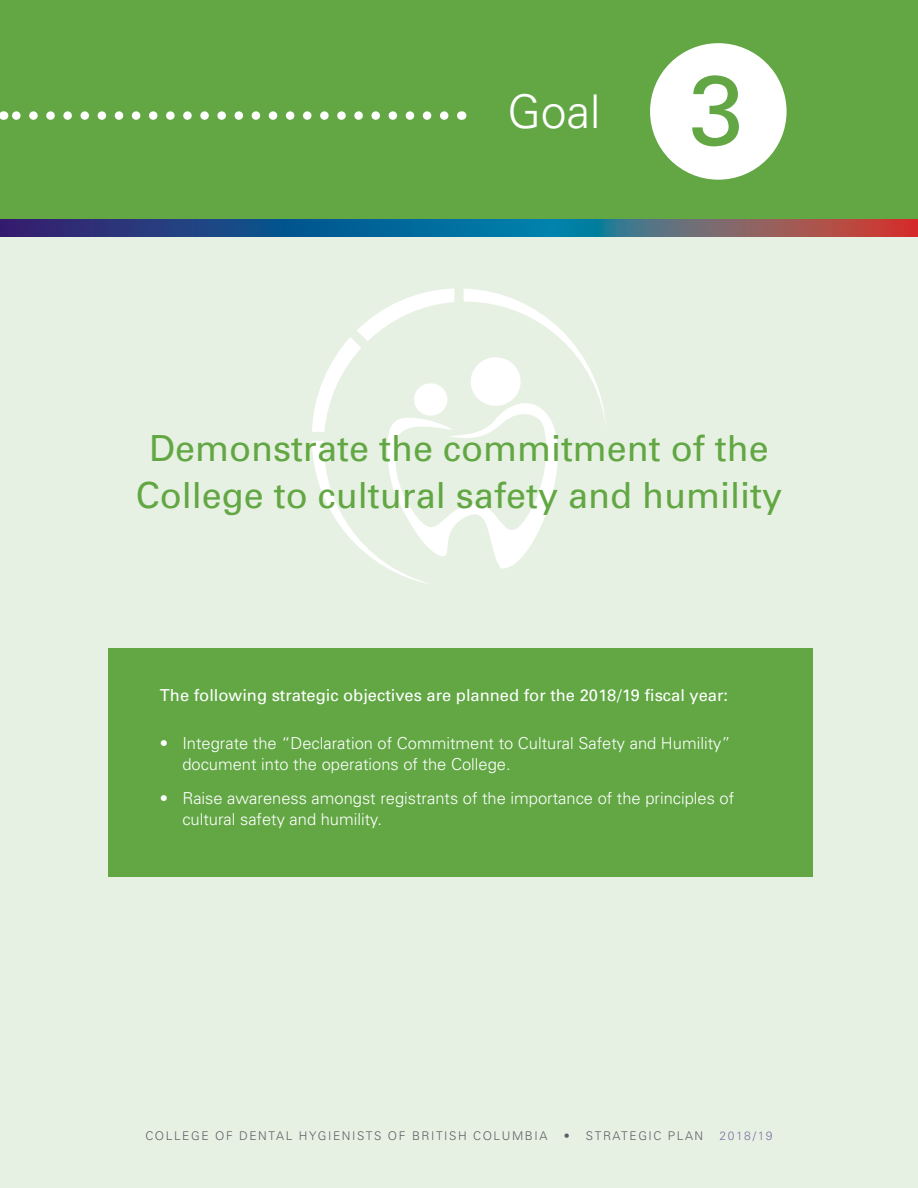
<style>
.page{position:relative;width:918px;height:1188px;background:#fff}
.page>*{position:absolute;margin:0;border:0;box-sizing:border-box;transform-origin:0 0}
.t1{font:300 46.5px "Univers";color:#fff}
.t2{font:36px/46.5px "Univers";color:#62a744;text-align:center}
.t3{font:300 16.5px/21px "Univers";color:#fff}
.t4{font:16.5px "Univers";color:#fff}
.t5{font:300 12px "Univers";letter-spacing:.13em;color:#5d5e67}
.t6{font:300 12px "Univers";letter-spacing:.13em;color:#8073a6}
.s1{font-weight:400;font-size:98.4px;color:#62a744}
</style>
<div class="page">
<div style="left:0;top:228px;width:918px;height:960px;background:#e7f1e3"></div>
<svg style="left:312px;top:289px;width:294px;height:295px"></svg>
<svg style="left:380px;top:395px;width:199px;height:174px"></svg>
<div style="left:414px;top:383px;width:33px;height:33px;background:#fff;border-radius:50%"></div>
<div style="left:471px;top:357px;width:50px;height:49px;background:#fff;border-radius:50%"></div>
<div style="left:0;top:0;width:918px;height:228px;background:#62a744"></div>
<svg style="left:0;top:220px;width:918px;height:16px;background:#3b577e"></svg>
<svg style="left:12px;top:111px;width:432px;height:9px"></svg>
<div style="left:650px;top:43px;width:137px;height:137px;background:#fff;border-radius:50%"></div>
<div style="left:108px;top:648px;width:705px;height:228px;background:#62a744"></div>
<h1 class="t1" style="left:507px;top:84px;width:237px">Goal <span class="s1">3</span></h1>
<h2 class="t2" style="left:136px;top:424px;width:648px">Demonstrate the commitment of the<br>College to cultural safety and humility</h2>
<p class="t4" style="left:160px;top:685px;width:570px">The following strategic objectives are planned for the 2018/19 fiscal year:</p>
<p class="t3" style="left:182px;top:732px;width:550px;text-indent:-23px">• Integrate the “Declaration of Commitment to Cultural Safety and Humility” document into the operations of the College.</p>
<p class="t3" style="left:182px;top:788px;width:553px;text-indent:-23px">• Raise awareness amongst registrants of the importance of the principles of cultural safety and humility.</p>
<p class="t5" style="left:145px;top:1129px;width:404px">COLLEGE OF DENTAL HYGIENISTS OF BRITISH COLUMBIA</p>
<p class="t5" style="left:564px;top:1129px;width:141px">• STRATEGIC PLAN</p>
<p class="t6" style="left:720px;top:1129px;width:55px">2018/19</p>
</div>
